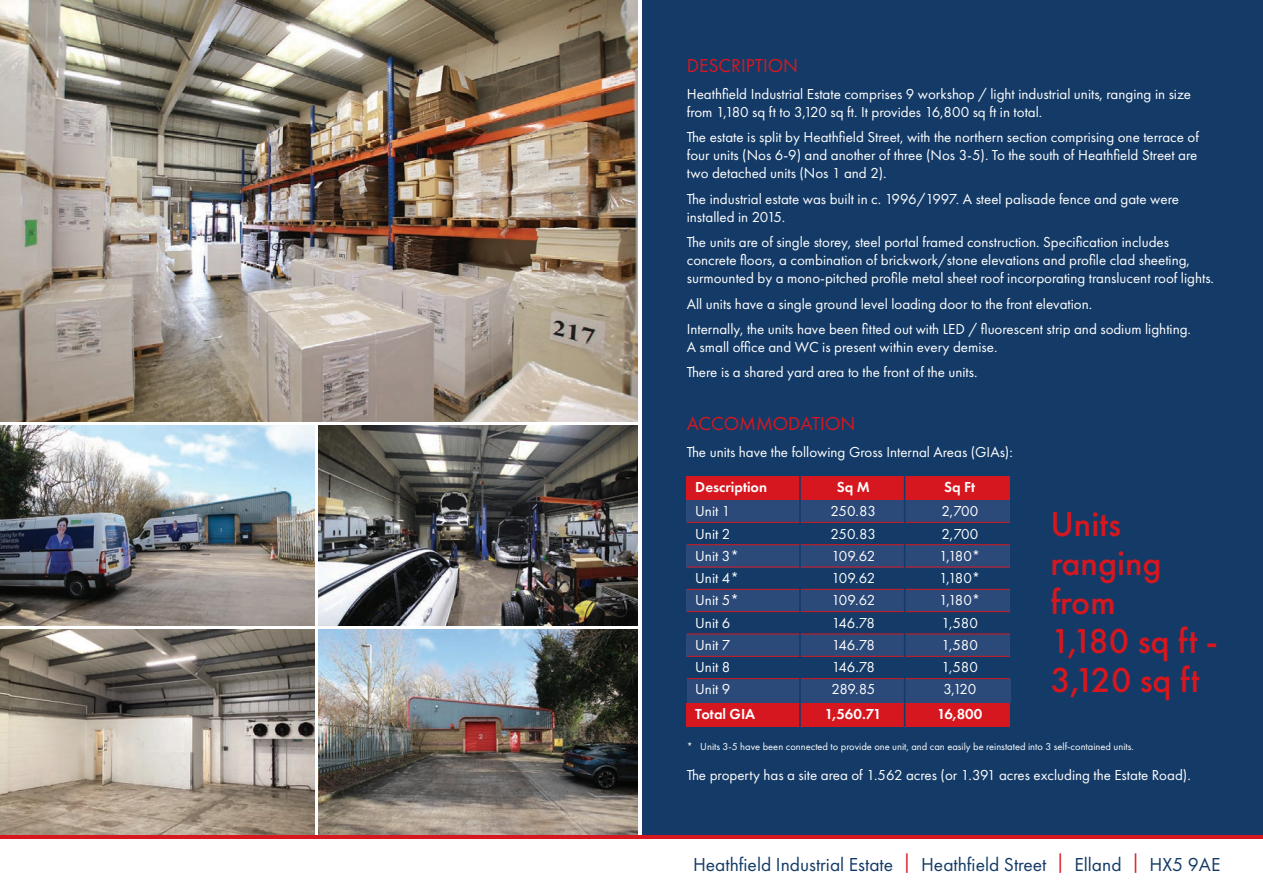
<style>
.page{position:relative;width:1263px;height:893px;background:#fff}
.page>*{position:absolute;margin:0;border:0;box-sizing:border-box;transform-origin:0 0}
.t1{font:500 36px/39px "Futura PT";color:#d7171f}
.t2{font:19.5px "Futura PT";color:#143b67}
.t3{font:19.5px "Futura PT";color:#d7171f}
.t4{font:15px/18px "Futura PT";color:#fff}
.t5{font:600 15px "Futura PT";color:#fff}
.t6{font:10.5px "Futura PT";color:#fff}
</style>
<div class="page">
<div style="left:642px;top:0;width:621px;height:838px;background:#143b67"></div>
<div style="left:686px;top:499px;width:323px;height:23px;background:#2b4a79"></div>
<div style="left:687px;top:545px;width:323px;height:22px;background:#2b4a79"></div>
<div style="left:687px;top:590px;width:323px;height:22px;background:#2b4a79"></div>
<div style="left:687px;top:634px;width:323px;height:22px;background:#2b4a79"></div>
<div style="left:687px;top:679px;width:323px;height:24px;background:#2b4a79"></div>
<div style="left:686px;top:476px;width:324px;height:24px;background:#d7171f"></div>
<div style="left:686px;top:703px;width:324px;height:23px;background:#d7171f"></div>
<hr style="left:687px;top:522px;width:323px;height:1px;background:#d7171f">
<hr style="left:687px;top:544px;width:323px;height:1px;background:#d7171f">
<hr style="left:687px;top:567px;width:323px;height:1px;background:#d7171f">
<hr style="left:687px;top:589px;width:323px;height:1px;background:#d7171f">
<hr style="left:687px;top:611px;width:323px;height:1px;background:#d7171f">
<hr style="left:687px;top:634px;width:323px;height:1px;background:#d7171f">
<hr style="left:687px;top:656px;width:323px;height:1px;background:#d7171f">
<hr style="left:687px;top:678px;width:323px;height:1px;background:#d7171f">
<img style="left:0;top:0;width:638px;height:421px">
<img style="left:319px;top:425px;width:319px;height:200px">
<img style="left:0;top:425px;width:315px;height:200px">
<img style="left:319px;top:629px;width:319px;height:206px">
<img style="left:0;top:629px;width:315px;height:206px">
<hr style="left:799px;top:469px;width:2px;height:265px;background:#143b67">
<hr style="left:904px;top:469px;width:1px;height:265px;background:#143b67">
<hr style="left:0;top:835px;width:1263px;height:3px;background:#d7171f">
<p class="t3" style="left:687px;top:54px;width:113px">DESCRIPTION</p>
<p class="t4" style="left:687px;top:85px;width:506px">Heathfield Industrial Estate comprises 9 workshop / light industrial units, ranging in size from 1,180 sq ft to 3,120 sq ft. It provides 16,800 sq ft in total.</p>
<p class="t4" style="left:687px;top:128px;width:514px;text-align:justify">The estate is split by Heathfield Street, with the northern section comprising one terrace of four units (Nos 6-9) and another of three (Nos 3-5). To the south of Heathfield Street are two detached units (Nos 1 and 2).</p>
<p class="t4" style="left:687px;top:190px;width:494px">The industrial estate was built in c. 1996/1997. A steel palisade fence and gate were installed in 2015.</p>
<p class="t4" style="left:687px;top:233px;width:529px">The units are of single storey, steel portal framed construction. Specification includes concrete floors, a combination of brickwork/stone elevations and profile clad sheeting, surmounted by a mono-pitched profile metal sheet roof incorporating translucent roof lights.</p>
<p class="t4" style="left:687px;top:294px;width:407px">All units have a single ground level loading door to the front elevation.</p>
<p class="t4" style="left:687px;top:320px;width:506px">Internally, the units have been fitted out with LED / fluorescent strip and sodium lighting.<br>A small office and WC is present within every demise.</p>
<p class="t4" style="left:687px;top:363px;width:292px">There is a shared yard area to the front of the units.</p>
<p class="t3" style="left:687px;top:412px;width:170px">ACCOMMODATION</p>
<p class="t4" style="left:687px;top:443px;width:327px">The units have the following Gross Internal Areas (GIAs):</p>
<p class="t5" style="left:695px;top:478px;width:73px">Description</p>
<p class="t5" style="left:837px;top:478px;width:35px">Sq M</p>
<p class="t5" style="left:944px;top:478px;width:33px">Sq Ft</p>
<p class="t4" style="left:695px;top:502px;width:37px">Unit 1</p>
<p class="t4" style="left:830px;top:502px;width:47px">250.83</p>
<p class="t4" style="left:941px;top:502px;width:38px">2,700</p>
<p class="t4" style="left:695px;top:525px;width:37px">Unit 2</p>
<p class="t4" style="left:830px;top:525px;width:47px">250.83</p>
<p class="t4" style="left:941px;top:525px;width:38px">2,700</p>
<p class="t4" style="left:695px;top:547px;width:45px">Unit 3*</p>
<p class="t4" style="left:831px;top:547px;width:45px">109.62</p>
<p class="t4" style="left:939px;top:547px;width:43px">1,180*</p>
<p class="t4" style="left:695px;top:569px;width:45px">Unit 4*</p>
<p class="t4" style="left:831px;top:569px;width:45px">109.62</p>
<p class="t4" style="left:939px;top:569px;width:43px">1,180*</p>
<p class="t4" style="left:695px;top:591px;width:45px">Unit 5*</p>
<p class="t4" style="left:831px;top:591px;width:45px">109.62</p>
<p class="t4" style="left:939px;top:591px;width:43px">1,180*</p>
<p class="t4" style="left:695px;top:614px;width:37px">Unit 6</p>
<p class="t4" style="left:832px;top:614px;width:45px">146.78</p>
<p class="t4" style="left:941px;top:614px;width:38px">1,580</p>
<p class="t4" style="left:695px;top:636px;width:37px">Unit 7</p>
<p class="t4" style="left:832px;top:636px;width:45px">146.78</p>
<p class="t4" style="left:941px;top:636px;width:38px">1,580</p>
<p class="t4" style="left:695px;top:658px;width:37px">Unit 8</p>
<p class="t4" style="left:832px;top:658px;width:45px">146.78</p>
<p class="t4" style="left:941px;top:658px;width:38px">1,580</p>
<p class="t4" style="left:695px;top:680px;width:37px">Unit 9</p>
<p class="t4" style="left:831px;top:680px;width:45px">289.85</p>
<p class="t4" style="left:943px;top:680px;width:34px">3,120</p>
<p class="t5" style="left:695px;top:704px;width:62px">Total GIA</p>
<p class="t5" style="left:825px;top:704px;width:58px">1,560.71</p>
<p class="t5" style="left:937px;top:704px;width:47px">16,800</p>
<p class="t6" style="left:687px;top:740px;width:449px">* Units 3-5 have been connected to provide one unit, and can easily be reinstated into 3 self-contained units.</p>
<p class="t4" style="left:687px;top:766px;width:505px">The property has a site area of 1.562 acres (or 1.391 acres excluding the Estate Road).</p>
<p class="t1" style="left:1050px;top:504px;width:169px">Units ranging from<br>1,180 sq ft -<br>3,120 sq ft</p>
<p class="t2" style="left:693px;top:853px;width:529px">Heathfield Industrial Estate <sup>|</sup> Heathfield Street <sup>|</sup> Elland <sup>|</sup> HX5 9AE</p>
</div>
